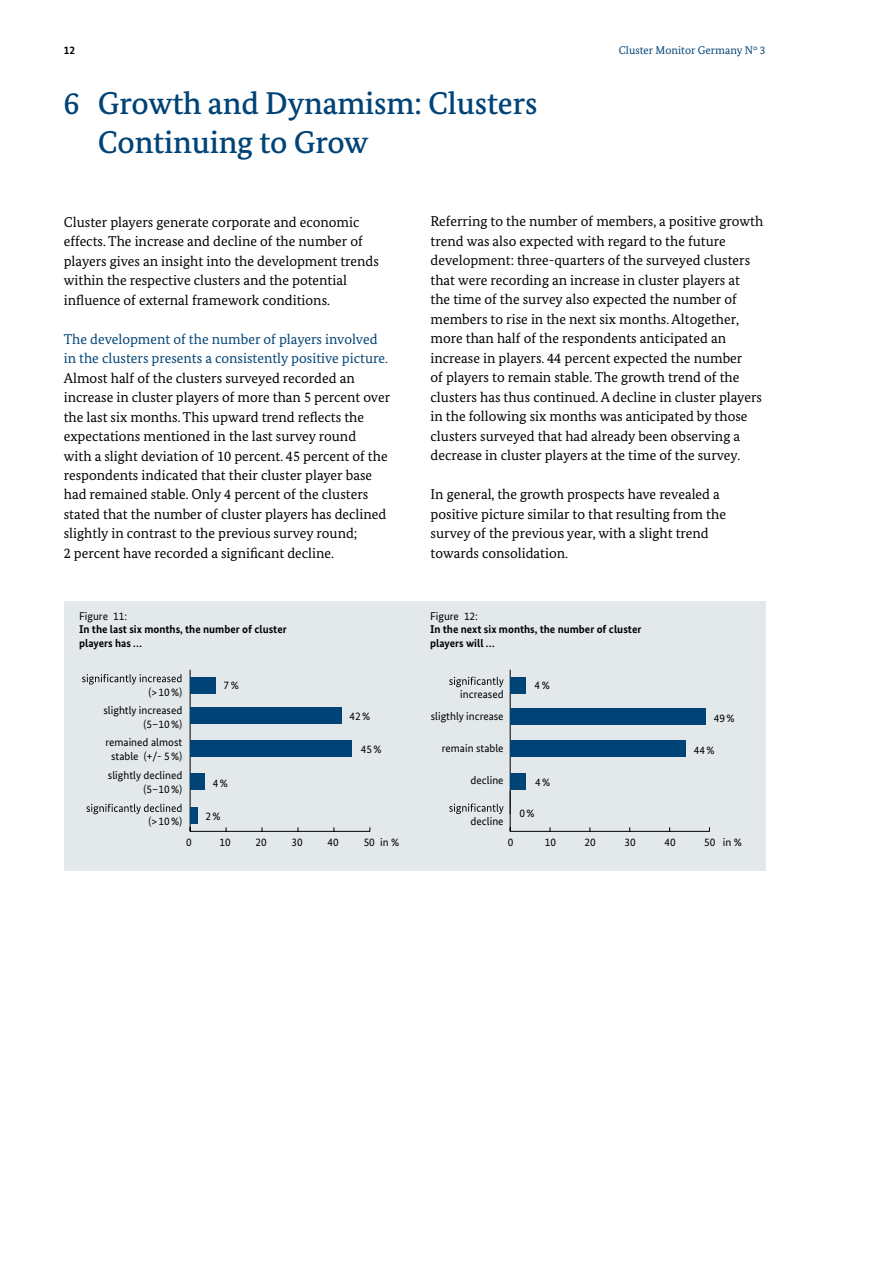
<style>
.page{position:relative;width:893px;height:1263px;background:#fff}
.page>*{position:absolute;margin:0;border:0;box-sizing:border-box;transform-origin:0 0}
.t1{font:500 31.5px/39px "Bundes Serif";letter-spacing:-.005em;color:#004376}
.t2{font:14.25px/19.5px "Bundes Serif";color:#000}
.t3{font:14.25px/19.5px "Bundes Serif";color:#004376}
.t4{font:11.25px/18.6px "Bundes Sans";color:#000;text-align:right}
.t5{font:700 11.25px/13.5px "Bundes Sans";color:#000}
.t6{font:11.25px "Bundes Serif";color:#004376}
.s1{font-weight:400}
</style>
<div class="page">
<div style="left:64px;top:601px;width:702px;height:269px;background:#e3e9eb"></div>
<svg style="left:82px;top:674px;width:99px;height:10px"></svg>
<svg style="left:86px;top:804px;width:95px;height:10px"></svg>
<hr style="left:190px;top:831px;width:180px;height:1px;background:#000">
<hr style="left:190px;top:670px;width:1px;height:161px;background:#000">
<div style="left:190px;top:807px;width:7px;height:16px;background:#004376"></div>
<div style="left:190px;top:773px;width:14px;height:16px;background:#004376"></div>
<div style="left:190px;top:741px;width:162px;height:16px;background:#004376"></div>
<div style="left:190px;top:707px;width:151px;height:17px;background:#004376"></div>
<div style="left:190px;top:677px;width:25px;height:16px;background:#004376"></div>
<svg style="left:449px;top:677px;width:55px;height:10px"></svg>
<svg style="left:449px;top:803px;width:55px;height:11px"></svg>
<hr style="left:510px;top:831px;width:199px;height:1px;background:#000">
<hr style="left:510px;top:670px;width:1px;height:161px;background:#000">
<svg style="left:510px;top:791px;width:1px;height:23px"></svg>
<div style="left:510px;top:773px;width:16px;height:16px;background:#004376"></div>
<div style="left:510px;top:741px;width:176px;height:16px;background:#004376"></div>
<div style="left:510px;top:708px;width:195px;height:17px;background:#004376"></div>
<div style="left:510px;top:677px;width:16px;height:16px;background:#004376"></div>
<p class="t5" style="left:64px;top:43px;width:13px">12</p>
<p class="t6" style="left:619px;top:43px;width:148px">Cluster Monitor Germany N° 3</p>
<h2 class="t1" style="left:98px;top:84px;width:441px;text-indent:-34px">6 Growth and Dynamism: Clusters<br>Continuing to Grow</h2>
<p class="t2" style="left:64px;top:212px;width:317px">Cluster players generate corporate and economic effects. The increase and decline of the number of players gives an insight into the development trends within the respective clusters and the potential influence of external framework conditions.</p>
<h4 class="t3" style="left:64px;top:329px;width:326px">The development of the number of players involved in the clusters presents a consistently positive picture.</h4>
<p class="t2" style="left:64px;top:368px;width:328px">Almost half of the clusters surveyed recorded an increase in cluster players of more than 5 percent over the last six months. This upward trend reflects the expectations mentioned in the last survey round<br>with a slight deviation of 10 percent. 45 percent of the respondents indicated that their cluster player base had remained stable. Only 4 percent of the clusters stated that the number of cluster players has declined slightly in contrast to the previous survey round;<br>2 percent have recorded a significant decline.</p>
<p class="t5" style="left:79px;top:609px;width:209px"><span class="s1">Figure 11:<br></span>In the last six months, the number of cluster players has …</p>
<p class="t4" style="left:104px;top:682px;width:80px">(&gt; 10 %)<br>slightly increased</p>
<p class="t4" style="left:106px;top:715px;width:78px">(5–10 %) remained almost</p>
<p class="t4" style="left:108px;top:746px;width:76px;line-height:19.4px;text-align:left">stable (+/- 5 %) slightly declined</p>
<p class="t4" style="left:144px;top:779px;width:40px">(5–10 %)</p>
<p class="t4" style="left:148px;top:812px;width:35px">(&gt; 10 %)</p>
<p class="t4" style="left:224px;top:675px;width:17px">7 %</p>
<p class="t4" style="left:213px;top:773px;width:17px">4 %</p>
<p class="t4" style="left:205px;top:807px;width:17px">2 %</p>
<p class="t4" style="left:349px;top:707px;width:22px">42 %</p>
<p class="t4" style="left:361px;top:739px;width:22px">45 %</p>
<p class="t4" style="left:186px;top:833px;width:7px">0</p>
<p class="t4" style="left:219px;top:833px;width:13px">10</p>
<p class="t4" style="left:256px;top:833px;width:13px">20</p>
<p class="t4" style="left:292px;top:833px;width:13px">30</p>
<p class="t4" style="left:328px;top:833px;width:13px">40</p>
<p class="t4" style="left:364px;top:833px;width:37px">50 in %</p>
<p class="t2" style="left:431px;top:212px;width:334px">Referring to the number of members, a positive growth trend was also expected with regard to the future development: three-quarters of the surveyed clusters that were recording an increase in cluster players at<br>the time of the survey also expected the number of members to rise in the next six months. Altogether, more than half of the respondents anticipated an increase in players. 44 percent expected the number<br>of players to remain stable. The growth trend of the clusters has thus continued. A decline in cluster players in the following six months was anticipated by those clusters surveyed that had already been observing a decrease in cluster players at the time of the survey.</p>
<p class="t2" style="left:431px;top:485px;width:297px">In general, the growth prospects have revealed a positive picture similar to that resulting from the survey of the previous year, with a slight trend towards consolidation.</p>
<p class="t5" style="left:430px;top:609px;width:213px"><span class="s1">Figure 12:<br></span>In the next six months, the number of cluster players will …</p>
<p class="t4" style="left:431px;top:684px;width:74px;line-height:21.3px">increased sligthly increase</p>
<p class="t4" style="left:442px;top:739px;width:63px">remain stable</p>
<p class="t4" style="left:471px;top:771px;width:34px">decline</p>
<p class="t4" style="left:471px;top:812px;width:34px">decline</p>
<p class="t4" style="left:535px;top:676px;width:17px">4 %</p>
<p class="t4" style="left:535px;top:773px;width:17px">4 %</p>
<p class="t4" style="left:519px;top:804px;width:17px">0 %</p>
<p class="t4" style="left:714px;top:708px;width:22px">49 %</p>
<p class="t4" style="left:694px;top:741px;width:22px">44 %</p>
<p class="t4" style="left:508px;top:833px;width:7px">0</p>
<p class="t4" style="left:545px;top:833px;width:13px">10</p>
<p class="t4" style="left:585px;top:833px;width:13px">20</p>
<p class="t4" style="left:624px;top:833px;width:13px">30</p>
<p class="t4" style="left:664px;top:833px;width:13px">40</p>
<p class="t4" style="left:704px;top:833px;width:39px">50 in %</p>
</div>
